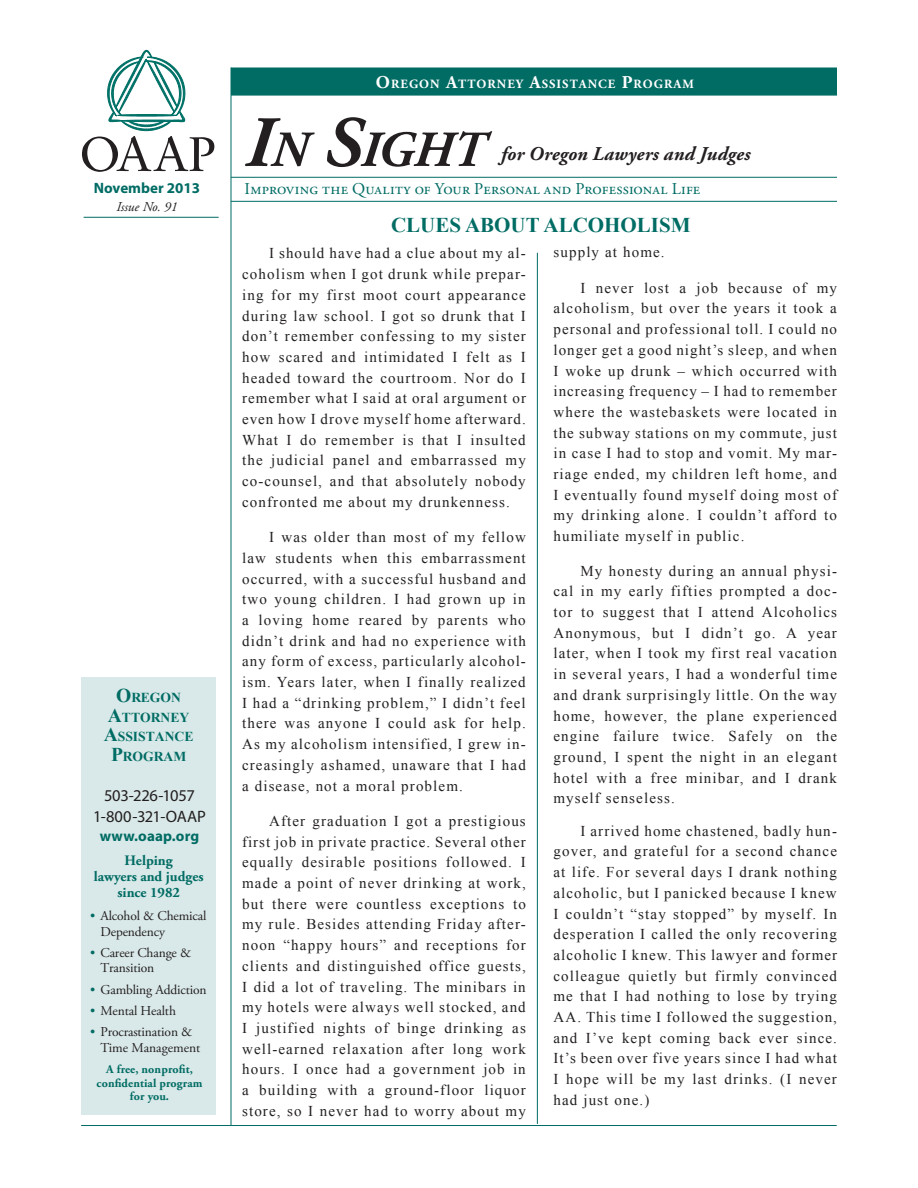
<style>
.page{position:relative;width:918px;height:1188px;background:#fff}
.page>*{position:absolute;margin:0;border:0;box-sizing:border-box;transform-origin:0 0}
.PLF_COVER_HEAD{font:italic 700 50.4px "Adobe Garamond Pro";color:#231f20}
.Story_Head_CAPS{font:700 21px "Times New Roman";color:#006c64}
.t1{font:italic 700 19.5px "Adobe Garamond Pro";letter-spacing:.01em;color:#231f20}
.t2{font:16.5px "Adobe Garamond Pro";letter-spacing:.015em;color:#006c64}
.BOX_headline{font:16.5px/21px "Myriad Pro";letter-spacing:-.015em;color:#231f20;text-align:center}
.Body_Text{font:15px/20.7px "Times New Roman";letter-spacing:.075em;color:#231f20;text-align:justify}
.DATE{font:700 15px "Myriad Pro";color:#006c64}
.BOX_headline-2{font:700 15px "Myriad Pro";letter-spacing:.005em;color:#006c64}
.Story_subhead_Green{font:700 14.4px/15.9px "Adobe Garamond Pro";color:#006c64;text-align:center}
.MAST_caps_green{font:700 13.65px/19.5px "Times New Roman";color:#006c64;text-align:center}
.Mast_Bullet{font:13.5px/15.8px "Adobe Garamond Pro";letter-spacing:-.01em;color:#231f20}
.TOC_Issue_No{font:italic 13.5px "Adobe Garamond Pro";color:#231f20}
.t3{font:700 12.6px "Adobe Garamond Pro";letter-spacing:.08em;color:#fff}
.Story_subhead_Green-2{font:700 12px/13.5px "Adobe Garamond Pro";letter-spacing:.01em;color:#006c64;text-align:center}
.s1{font-size:18px}
.s2{font-size:72px}
.s3{font-size:19.5px}
.s4{color:#006c64}
</style>
<div class="page">
<div style="left:231px;top:68px;width:606px;height:28px;background:#006c64;border:2px solid #006c64"></div>
<hr style="left:231px;top:177px;width:606px;height:1px;background:#006c64">
<hr style="left:231px;top:201px;width:606px;height:1px;background:#006c64">
<hr style="left:84px;top:217px;width:135px;height:1px;background:#006c64">
<hr style="left:231px;top:68px;width:1px;height:1058px;background:#006c64">
<hr style="left:81px;top:1125px;width:756px;height:1px;background:#006c64">
<div style="left:81px;top:677px;width:135px;height:438px;background:#d9e8e8"></div>
<svg style="left:82px;top:50px;width:132px;height:122px"></svg>
<hr style="left:537px;top:253px;width:1px;height:871px;background:#006c64">
<p class="t3" style="left:376px;top:77px;width:319px"><span class="s1">O</span>REGON <span class="s1">A</span>TTORNEY <span class="s1">A</span>SSISTANCE <span class="s1">P</span>ROGRAM</p>
<p class="PLF_COVER_HEAD" style="left:245px;top:121px;width:241px"><span class="s2">I</span>n <span class="s2">S</span>ight</p>
<p class="t1" style="left:501px;top:143px;width:251px">for Oregon Lawyers and Judges</p>
<p class="DATE" style="left:94px;top:178px;width:108px">November 2013</p>
<p class="t2" style="left:245px;top:179px;width:457px">Improving the Quality of Your Personal and Professional Life</p>
<p class="TOC_Issue_No" style="left:116px;top:199px;width:63px">Issue No. 91</p>
<p class="MAST_caps_green" style="left:104px;top:688px;width:91px"><span class="s3">O</span>REGON<br><span class="s3">A</span>TTORNEY<br><span class="s3">A</span>SSISTANCE<br><span class="s3">P</span>ROGRAM</p>
<p class="BOX_headline" style="left:93px;top:784px;width:114px">503-226-1057<br>1-800-321-OAAP</p>
<p class="BOX_headline-2" style="left:100px;top:826px;width:101px">www.oaap.org</p>
<p class="Story_subhead_Green" style="left:94px;top:853px;width:111px">Helping<br>lawyers and judges since 1982</p>
<p class="Mast_Bullet" style="left:100px;top:908px;width:108px;text-indent:-10px"><span class="s4">•</span> Alcohol &amp; Chemical<br>Dependency</p>
<p class="Mast_Bullet" style="left:100px;top:945px;width:92px;text-indent:-10px"><span class="s4">•</span> Career Change &amp;<br>Transition</p>
<p class="Mast_Bullet" style="left:90px;top:982px;width:118px"><span class="s4">•</span> Gambling Addiction</p>
<p class="Mast_Bullet" style="left:90px;top:1003px;width:87px"><span class="s4">•</span> Mental Health</p>
<p class="Mast_Bullet" style="left:100px;top:1024px;width:101px;text-indent:-10px"><span class="s4">•</span> Procrastination &amp;<br>Time Management</p>
<p class="Story_subhead_Green-2" style="left:97px;top:1063px;width:107px">A free, nonprofit, confidential program for you.</p>
<p class="Story_Head_CAPS" style="left:391px;top:210px;width:301px">CLUES ABOUT ALCOHOLISM</p>
<p class="Body_Text" style="left:242px;top:243px;width:285px;text-indent:27px">I should have had a clue about my al&shy;coholism when I got drunk while prepar&shy;ing for my first moot court appearance during law school. I got so drunk that I don’t remember confessing to my sister how scared and intimidated I felt as I headed toward the courtroom. Nor do I remember what I said at oral argument or even how I drove myself home afterward.<br>What I do remember is that I insulted the judicial panel and embarrassed my co-counsel, and that absolutely nobody confronted me about my drunkenness.</p>
<p class="Body_Text" style="left:242px;top:527px;width:285px;text-indent:27px">I was older than most of my fellow law students when this embarrassment occurred, with a successful husband and two young children. I had grown up in a loving home reared by parents who didn’t drink and had no experience with any form of excess, particularly alcohol&shy;ism. Years later, when I finally realized I had a “drinking problem,” I didn’t feel there was anyone I could ask for help.<br>As my alcoholism intensified, I grew in&shy;creasingly ashamed, unaware that I had a disease, not a moral problem.</p>
<p class="Body_Text" style="left:242px;top:810px;width:285px;text-indent:27px">After graduation I got a prestigious first job in private practice. Several other equally desirable positions followed. I made a point of never drinking at work, but there were countless exceptions to my rule. Besides attending Friday after&shy;noon “happy hours” and receptions for clients and distinguished office guests, I did a lot of traveling. The minibars in my hotels were always well stocked, and I justified nights of binge drinking as well-earned relaxation after long work hours. I once had a government job in a building with a ground-floor liquor store, so I never had to worry about my</p>
<p class="Body_Text" style="left:554px;top:242px;width:113px">supply at home.</p>
<p class="Body_Text" style="left:554px;top:277px;width:285px;text-indent:27px">I never lost a job because of my alcoholism, but over the years it took a personal and professional toll. I could no longer get a good night’s sleep, and when I woke up drunk – which occurred with increasing frequency – I had to remember where the wastebaskets were located in the subway stations on my commute, just in case I had to stop and vomit. My mar&shy;riage ended, my children left home, and I eventually found myself doing most of my drinking alone. I couldn’t afford to humiliate myself in public.</p>
<p class="Body_Text" style="left:554px;top:560px;width:285px;text-indent:27px">My honesty during an annual physi&shy;cal in my early fifties prompted a doc&shy;tor to suggest that I attend Alcoholics Anonymous, but I didn’t go. A year later, when I took my first real vacation in several years, I had a wonderful time and drank surprisingly little. On the way home, however, the plane experienced engine failure twice. Safely on the ground, I spent the night in an elegant hotel with a free minibar, and I drank myself senseless.</p>
<p class="Body_Text" style="left:554px;top:820px;width:285px;text-indent:27px">I arrived home chastened, badly hun&shy;gover, and grateful for a second chance at life. For several days I drank nothing alcoholic, but I panicked because I knew I couldn’t “stay stopped” by myself. In desperation I called the only recovering alcoholic I knew. This lawyer and former colleague quietly but firmly convinced me that I had nothing to lose by trying AA. This time I followed the suggestion, and I’ve kept coming back ever since.<br>It’s been over five years since I had what I hope will be my last drinks. (I never had just one.)</p>
</div>
